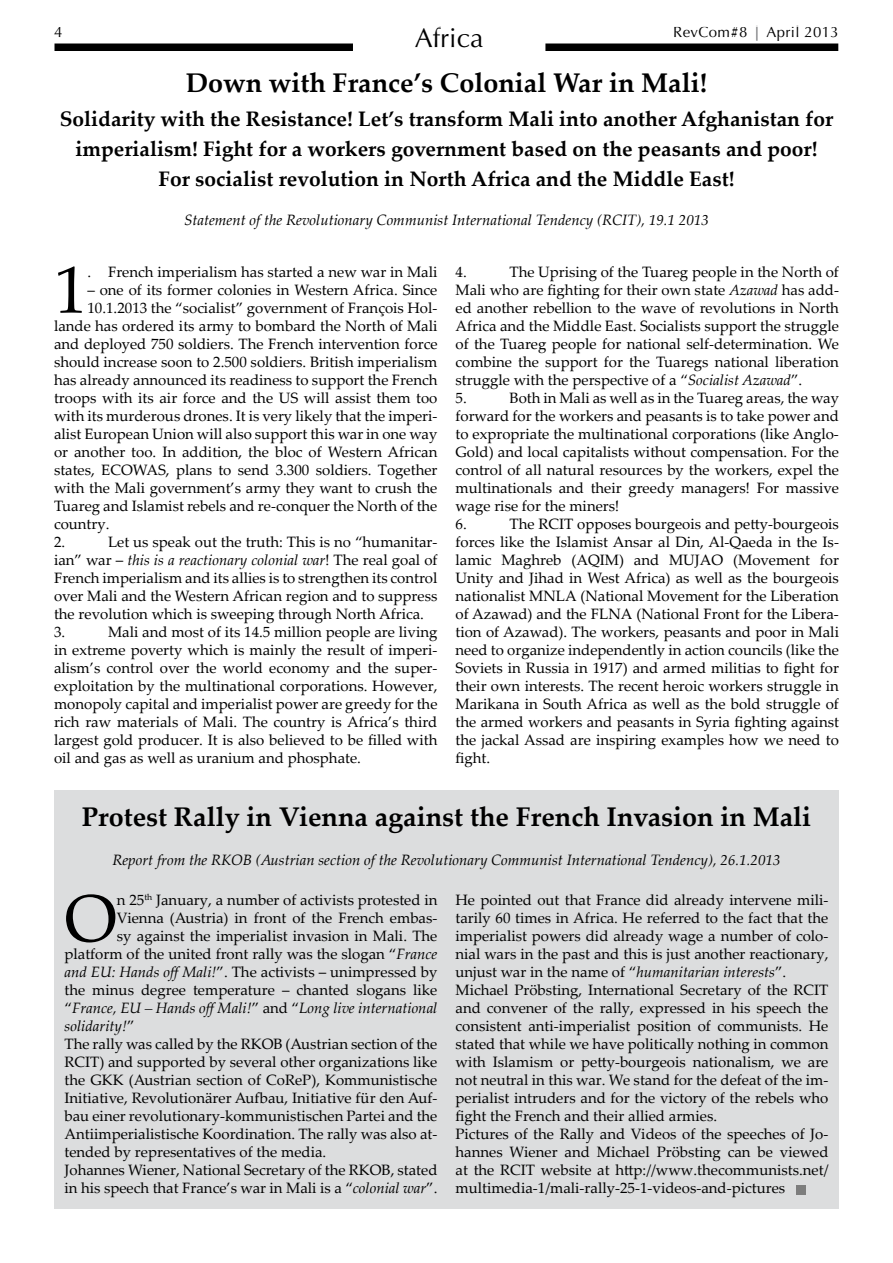
<style>
.page{position:relative;width:893px;height:1263px;background:#fff}
.page>*{position:absolute;margin:0;border:0;box-sizing:border-box;transform-origin:0 0}
.t1{font:66.75px "Palatino Linotype";color:#000}
.t2{font:700 27px "Palatino Linotype";color:#000}
.t3{font:27px "Optima LT Std";color:#000}
.t4{font:700 21px/30px "Palatino Linotype";color:#000;text-align:center}
.t5{font:15px/18px "Palatino Linotype";color:#000}
.t6{font:italic 15px "Palatino Linotype";color:#000}
.t7{font:15px "Optima LT Std";letter-spacing:.025em;color:#000}
.s1{font-weight:700;color:#77787b}
.s2{font-style:italic}
.s3{font-style:normal}
</style>
<div class="page">
<div style="left:54px;top:44px;width:785px;height:7px;background:#000"></div>
<div style="left:353px;top:27px;width:192px;height:30px;background:#fff"></div>
<div style="left:54px;top:791px;width:785px;height:111px;background:#dcddde"></div>
<div style="left:54px;top:884px;width:785px;height:324px;background:#dcddde"></div>
<svg style="left:796px;top:1185px;width:9px;height:9px"></svg>
<p class="t7" style="left:54px;top:23px;width:10px">4</p>
<p class="t7" style="left:673px;top:23px;width:167px">RevCom#8 <span class="s1">|</span> April 2013</p>
<h2 class="t3" style="left:415px;top:22px;width:71px">Africa</h2>
<h2 class="t2" style="left:186px;top:63px;width:523px">Down with France’s Colonial War in Mali!</h2>
<h3 class="t4" style="left:60px;top:103px;width:775px">Solidarity with the Resistance! Let’s transform Mali into another Afghanistan for imperialism! Fight for a workers government based on the peasants and poor!<br>For socialist revolution in North Africa and the Middle East!</h3>
<p class="t6" style="left:184px;top:209px;width:526px">Statement of the Revolutionary Communist International Tendency (RCIT), 19.1 2013</p>
<h1 class="t1" style="left:54px;top:242px;width:35px">1</h1>
<p class="t5" style="left:87px;top:262px;width:352px">. French imperialism has started a new war in Mali</p>
<p class="t5" style="left:87px;top:280px;width:352px">– one of its former colonies in Western Africa. Since</p>
<p class="t5" style="left:87px;top:298px;width:352px">10.1.2013 the “socialist” government of François Hol-</p>
<p class="t5" style="left:54px;top:316px;width:385px">lande has ordered its army to bombard the North of Mali</p>
<p class="t5" style="left:54px;top:334px;width:385px">and deployed 750 soldiers. The French intervention force</p>
<p class="t5" style="left:54px;top:352px;width:385px">should increase soon to 2.500 soldiers. British imperialism</p>
<p class="t5" style="left:54px;top:370px;width:385px">has already announced its readiness to support the French</p>
<p class="t5" style="left:54px;top:388px;width:385px">troops with its air force and the US will assist them too</p>
<p class="t5" style="left:54px;top:406px;width:385px">with its murderous drones. It is very likely that the imperi-</p>
<p class="t5" style="left:54px;top:424px;width:385px">alist European Union will also support this war in one way</p>
<p class="t5" style="left:54px;top:442px;width:385px">or another too. In addition, the bloc of Western African</p>
<p class="t5" style="left:54px;top:460px;width:385px">states, ECOWAS, plans to send 3.300 soldiers. Together</p>
<p class="t5" style="left:54px;top:478px;width:385px">with the Mali government’s army they want to crush the</p>
<p class="t5" style="left:54px;top:496px;width:385px">Tuareg and Islamist rebels and re-conquer the North of the</p>
<p class="t5" style="left:54px;top:514px;width:57px">country.</p>
<p class="t5" style="left:54px;top:532px;width:13px">2.</p>
<p class="t5" style="left:54px;top:532px;width:385px;text-indent:54px">Let us speak out the truth: This is no “humanitar&shy;ian” war – <span class="s2">this is a reactionary colonial war</span>! The real goal of French imperialism and its allies is to strengthen its control over Mali and the Western African region and to suppress the revolution which is sweeping through North Africa.<br>3.</p>
<p class="t5" style="left:54px;top:622px;width:385px;text-align:justify;text-indent:54px">Mali and most of its 14.5 million people are living in extreme poverty which is mainly the result of imperi&shy;alism’s control over the world economy and the super&shy;exploitation by the multinational corporations. However, monopoly capital and imperialist power are greedy for the rich raw materials of Mali. The country is Africa’s third largest gold producer. It is also believed to be filled with oil and gas as well as uranium and phosphate.</p>
<p class="t5" style="left:455px;top:262px;width:385px;text-indent:54px">The Uprising of the Tuareg people in the North of Mali who are fighting for their own state <span class="s2">Azawad</span> has add&shy;ed another rebellion to the wave of revolutions in North Africa and the Middle East. Socialists support the struggle of the Tuareg people for national self-determination. We combine the support for the Tuaregs national liberation struggle with the perspective of a “<span class="s2">Socialist Azawad</span>”.<br>5.</p>
<p class="t5" style="left:455px;top:262px;width:13px">4.</p>
<p class="t5" style="left:455px;top:388px;width:385px;text-indent:54px">Both in Mali as well as in the Tuareg areas, the way forward for the workers and peasants is to take power and to expropriate the multinational corporations (like Anglo-Gold) and local capitalists without compensation. For the control of all natural resources by the workers, expel the multinationals and their greedy managers! For massive wage rise for the miners!<br>6.</p>
<p class="t5" style="left:455px;top:514px;width:385px;text-align:justify;text-indent:54px">The RCIT opposes bourgeois and petty-bourgeois forces like the Islamist Ansar al Din, Al-Qaeda in the Is&shy;lamic Maghreb (AQIM) and MUJAO (Movement for Unity and Jihad in West Africa) as well as the bourgeois nationalist MNLA (National Movement for the Liberation of Azawad) and the FLNA (National Front for the Libera&shy;tion of Azawad). The workers, peasants and poor in Mali need to organize independently in action councils (like the Soviets in Russia in 1917) and armed militias to fight for their own interests. The recent heroic workers struggle in Marikana in South Africa as well as the bold struggle of the armed workers and peasants in Syria fighting against the jackal Assad are inspiring examples how we need to fight.</p>
<h2 class="t2" style="left:82px;top:798px;width:731px">Protest Rally in Vienna against the French Invasion in Mali</h2>
<p class="t6" style="left:112px;top:849px;width:670px">Report from the RKOB (Austrian section of the Revolutionary Communist International Tendency), 26.1.2013</p>
<h1 class="t1" style="left:65px;top:871px;width:54px">O</h1>
<p class="t5" style="left:117px;top:890px;width:322px">n 25<sup>th</sup> January, a number of activists protested in</p>
<p class="t5" style="left:455px;top:890px;width:374px">He pointed out that France did already intervene mili&shy;tarily 60 times in Africa. He referred to the fact that the imperialist powers did already wage a number of colo&shy;nial wars in the past and this is just another reactionary, unjust war in the name of “<span class="s2">humanitarian interests</span>”.<br>Michael Pröbsting, International Secretary of the RCIT and convener of the rally, expressed in his speech the consistent anti-imperialist position of communists. He stated that while we have politically nothing in common with Islamism or petty-bourgeois nationalism, we are not neutral in this war. We stand for the defeat of the im&shy;perialist intruders and for the victory of the rebels who fight the French and their allied armies.<br>Pictures of the Rally and Videos of the speeches of Jo&shy;hannes Wiener and Michael Pröbsting can be viewed at the RCIT website at http://www.thecommunists.net/ multimedia-1/mali-rally-25-1-videos-and-pictures</p>
<p class="t5" style="left:117px;top:908px;width:322px">Vienna (Austria) in front of the French embas-</p>
<p class="t5" style="left:117px;top:926px;width:322px">sy against the imperialist invasion in Mali. The</p>
<p class="t5" style="left:64px;top:944px;width:374px">platform of the united front rally was the slogan “<span class="s2">France</span></p>
<p class="t5" style="left:64px;top:962px;width:374px"><span class="s2">and EU: Hands off Mali!</span>”. The activists – unimpressed by</p>
<p class="t5" style="left:64px;top:980px;width:374px">the minus degree temperature – chanted slogans like</p>
<p class="t6" style="left:64px;top:997px;width:374px"><span class="s3">“</span>France, EU – Hands off Mali!<span class="s3">” and “</span>Long live international</p>
<p class="t6" style="left:64px;top:1015px;width:71px">solidarity!<span class="s3">”</span></p>
<p class="t5" style="left:64px;top:1034px;width:374px">The rally was called by the RKOB (Austrian section of the</p>
<p class="t5" style="left:64px;top:1052px;width:374px">RCIT) and supported by several other organizations like</p>
<p class="t5" style="left:64px;top:1070px;width:374px">the GKK (Austrian section of CoReP), Kommunistische</p>
<p class="t5" style="left:64px;top:1088px;width:374px">Initiative, Revolutionärer Aufbau, Initiative für den Auf-</p>
<p class="t5" style="left:64px;top:1106px;width:374px">bau einer revolutionary-kommunistischen Partei and the</p>
<p class="t5" style="left:64px;top:1124px;width:374px">Antiimperialistische Koordination. The rally was also at-</p>
<p class="t5" style="left:64px;top:1142px;width:263px">tended by representatives of the media.</p>
<p class="t5" style="left:64px;top:1160px;width:374px">Johannes Wiener, National Secretary of the RKOB, stated</p>
<p class="t5" style="left:64px;top:1178px;width:374px">in his speech that France’s war in Mali is a “<span class="s2">colonial war</span>”.</p>
</div>
